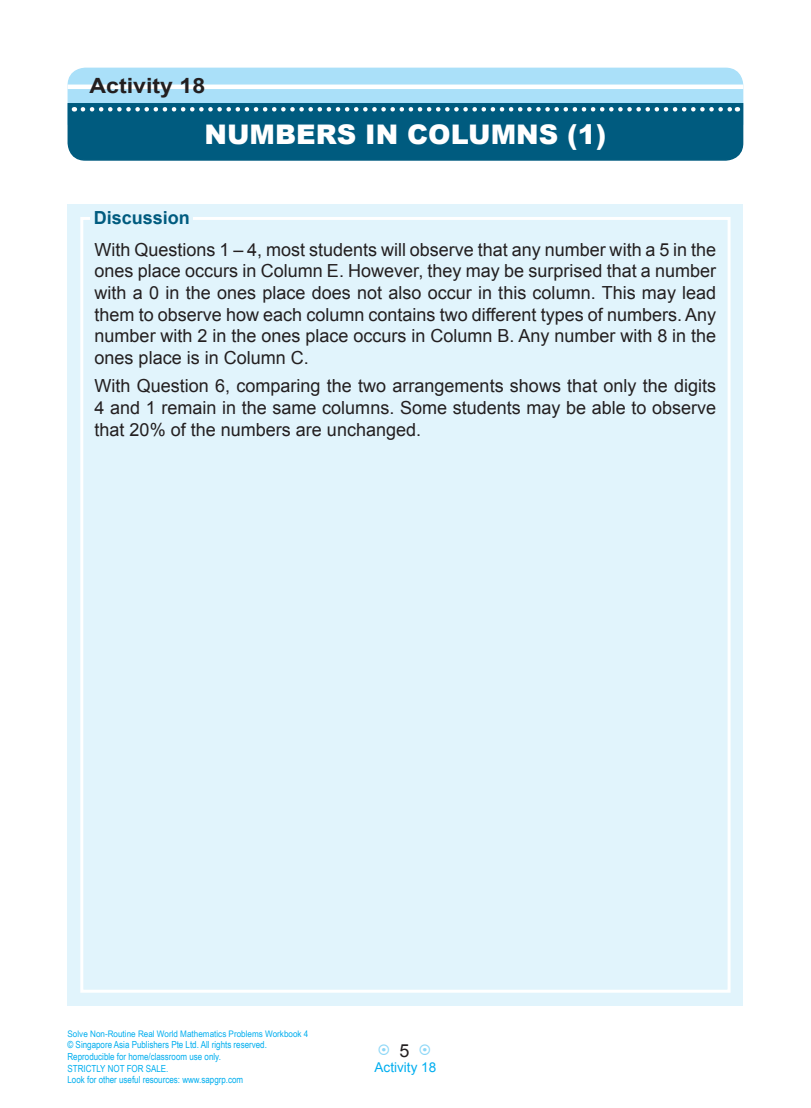
<style>
.page{position:relative;width:811px;height:1108px;background:#fff}
.page>*{position:absolute;margin:0;border:0;box-sizing:border-box;transform-origin:0 0}
.Da_biao_ti{font:900 27px "Arial";color:#fff}
.t1{font:700 21px "Arial";color:#231f20;scale:1.1 1}
.Text{font:18px/21.6px "Arial";color:#231f20;text-align:justify}
.t2{font:700 18px "Arial";color:#005b7f}
.t3{font:13.5px "Arial";color:#00aeef}
.t4{font:9.75px/11.7px "Arial Narrow";color:#00aeef}
.t5{font:9px "Arial Narrow";color:#00aeef;scale:1.1 1}
</style>
<div class="page">
<div style="left:67px;top:204px;width:675px;height:801px;background:#e1f4fc"></div>
<div style="left:80px;top:217px;width:650px;height:775px;border:3px solid #fff"></div>
<div style="left:91px;top:211px;width:102px;height:13px;background:#e1f4fc"></div>
<div style="left:67px;top:67px;width:676px;height:34px;background:#aae0f9"></div>
<div style="left:67px;top:101px;width:676px;height:60px;background:#005b7f"></div>
<svg style="left:83px;top:107px;width:654px;height:4px"></svg>
<div style="left:67px;top:84px;width:675px;height:5px;background:#fff"></div>
<p class="t1" style="left:90px;top:72px;width:107px">Activity 18</p>
<p class="Da_biao_ti" style="left:204px;top:117px;width:403px">NUMBERS IN COLUMNS (1)</p>
<p class="t2" style="left:94px;top:206px;width:98px">Discussion</p>
<p class="Text" style="left:94px;top:239px;width:623px">With Questions 1 – 4, most students will observe that any number with a 5 in the ones place occurs in Column E. However, they may be surprised that a number with a 0 in the ones place does not also occur in this column. This may lead them to observe how each column contains two different types of numbers. Any number with 2 in the ones place occurs in Column B. Any number with 8 in the ones place is in Column C.</p>
<p class="Text" style="left:94px;top:375px;width:622px">With Question 6, comparing the two arrangements shows that only the digits 4 and 1 remain in the same columns. Some students may be able to observe that 20% of the numbers are unchanged.</p>
<p class="t5" style="left:67px;top:1026px;width:220px">Solve Non-Routine Real World Mathematics Problems Workbook 4</p>
<p class="t4" style="left:67px;top:1038px;width:201px">© Singapore Asia Publishers Pte Ltd. All rights reserved.<br>Reproducible for home/classroom use only.<br>STRICTLY NOT FOR SALE.<br>Look for other useful resources: www.sapgrp.com</p>
<p class="Text" style="left:399px;top:1039px;width:12px">5</p>
<p class="t3" style="left:374px;top:1057px;width:63px">Activity 18</p>
</div>
